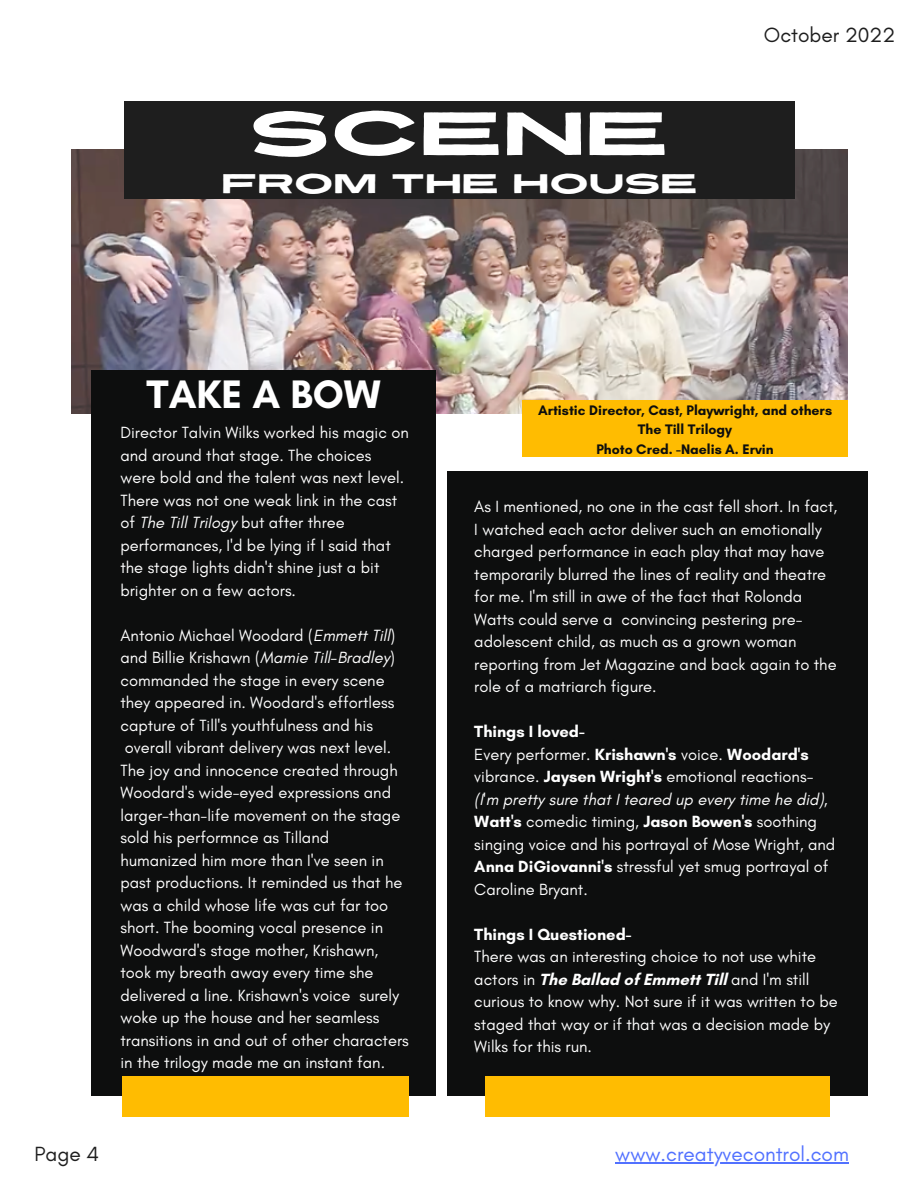
<style>
.page{position:relative;width:918px;height:1188px;background:#fff}
.page>*{position:absolute;margin:0;border:0;box-sizing:border-box;transform-origin:0 0}
.t1{font:expanded 60.6px "Revive 80";color:#fff}
.t2{font:700 40.5px "Glacial Indifference";color:#fff}
.t3{font:expanded 27px "Revive 80";color:#fff}
.t4{font:20.85px "Glacial Indifference";color:#5271ff}
.t5{font:20.85px "Glacial Indifference";color:#1e1e1e}
.t6{font:16.5px/22.5px "Glacial Indifference";color:#fff}
.t7{font:700 16.5px "Glacial Indifference";color:#fff}
.t8{font:700 14.1px/19.2px "Glacial Indifference";color:#0d0e0e;text-align:center}
.s1{font-style:italic}
.s2{font-weight:700}
</style>
<div class="page">
<img style="left:72px;top:150px;width:775px;height:263px">
<div style="left:92px;top:371px;width:344px;height:725px;background:#0d0e0e"></div>
<div style="left:447px;top:472px;width:421px;height:624px;background:#0d0e0e"></div>
<div style="left:523px;top:401px;width:325px;height:56px;background:#ffbc01"></div>
<div style="left:122px;top:1076px;width:287px;height:41px;background:#ffbc01"></div>
<div style="left:125px;top:101px;width:670px;height:98px;background:#1e1e1e"></div>
<div style="left:486px;top:1076px;width:344px;height:41px;background:#ffbc01"></div>
<hr style="left:615px;top:1162px;width:234px;height:1px;background:#5271ff">
<h1 class="t1" style="left:249px;top:86px;width:421px">SCENE</h1>
<h3 class="t3" style="left:513px;top:163px;width:187px">HOUSE</h3>
<h3 class="t3" style="left:222px;top:163px;width:279px">FROM THE</h3>
<p class="t5" style="left:764px;top:23px;width:133px">October 2022</p>
<h2 class="t2" style="left:146px;top:370px;width:236px">TAKE A BOW</h2>
<p class="t6" style="left:120px;top:421px;width:290px">Director Talvin Wilks worked his magic on and around that stage. The choices were bold and the talent was next level.<br>There was not one weak link in the cast of <span class="s1">The Till Trilogy</span> but after three performances, I'd be lying if I said that the stage lights didn't shine just a bit brighter on a few actors.</p>
<p class="t6" style="left:120px;top:624px;width:290px">Antonio Michael Woodard (<span class="s1">Emmett Till</span>) and Billie Krishawn (<span class="s1">Mamie Till-Bradley</span>) commanded the stage in every scene they appeared in. Woodard's effortless capture of Till's youthfulness and his overall vibrant delivery was next level.<br>The joy and innocence created through Woodard's wide-eyed expressions and larger-than-life movement on the stage sold his performnce as Tilland humanized him more than I've seen in past productions. It reminded us that he was a child whose life was cut far too short. The booming vocal presence in Woodward's stage mother, Krishawn, took my breath away every time she delivered a line. Krishawn's voice surely woke up the house and her seamless transitions in and out of other characters in the trilogy made me an instant fan.</p>
<p class="t8" style="left:538px;top:401px;width:296px">Artistic Director, Cast, Playwright, and others<br>The Till Trilogy<br>Photo Cred. -Naelis A. Ervin</p>
<p class="t6" style="left:474px;top:495px;width:364px">As I mentioned, no one in the cast fell short. In fact, I watched each actor deliver such an emotionally charged performance in each play that may have temporarily blurred the lines of reality and theatre for me. I'm still in awe of the fact that Rolonda Watts could serve a convincing pestering pre&shy;adolescent child, as much as a grown woman reporting from Jet Magazine and back again to the role of a matriarch figure.</p>
<p class="t6" style="left:474px;top:720px;width:362px"><span class="s2">Things I loved-<br></span>Every performer. <span class="s2">Krishawn's</span> voice. <span class="s2">Woodard's </span>vibrance. <span class="s2">Jaysen Wright's</span> emotional reactions<span class="s1">-(I'm pretty sure that I teared up every time he did), </span><span class="s2">Watt's</span> comedic timing, <span class="s2">Jason Bowen's</span> soothing singing voice and his portrayal of Mose Wright, and <span class="s2">Anna DiGiovanni's</span> stressful yet smug portrayal of Caroline Bryant.</p>
<p class="t7" style="left:474px;top:924px;width:159px">Things I Questioned-</p>
<p class="t6" style="left:474px;top:945px;width:365px">There was an interesting choice to not use white actors in <span class="s2">The Ballad of Emmett Till</span> and I'm still curious to know why. Not sure if it was written to be staged that way or if that was a decision made by Wilks for this run.</p>
<p class="t5" style="left:34px;top:1141px;width:66px">Page 4</p>
<p class="t4" style="left:615px;top:1141px;width:235px">www.creatyvecontrol.com</p>
</div>
